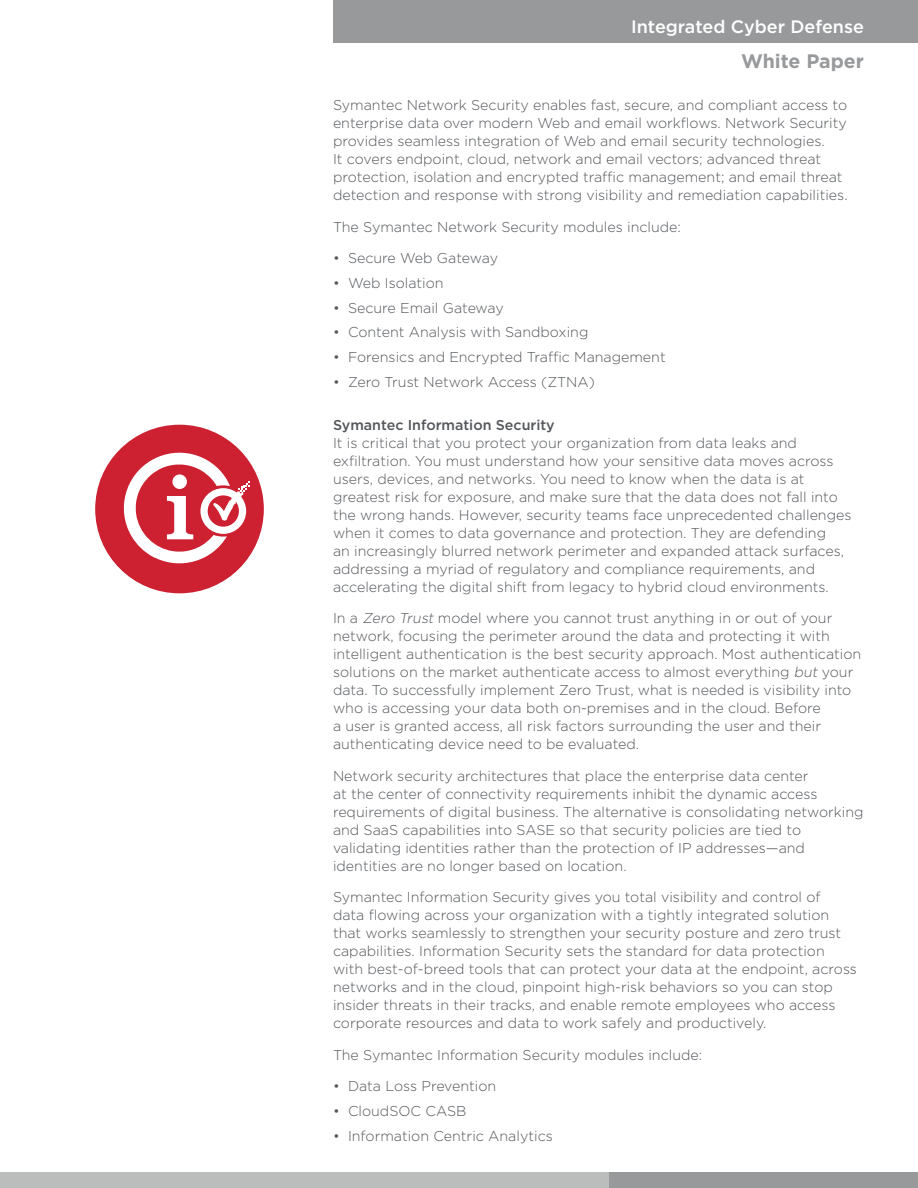
<style>
.page{position:relative;width:918px;height:1188px;background:#fff}
.page>*{position:absolute;margin:0;border:0;box-sizing:border-box;transform-origin:0 0}
.t1{font:700 19.5px "Gotham";color:#97999b}
.t2{font:500 18px "Gotham";color:#fff}
.Body_Text{font:300 14.25px/18px "Gotham";color:#53565a}
.Body_Subhead_Medium{font:500 14.25px "Gotham";color:#53565a}
.s1{font-style:italic}
</style>
<div class="page">
<div style="left:0;top:1172px;width:707px;height:16px;background:#bbbcbc"></div>
<div style="left:609px;top:1172px;width:309px;height:16px;background:#97999b"></div>
<div style="left:333px;top:0;width:585px;height:43px;background:#97999b"></div>
<div style="left:95px;top:425px;width:169px;height:168px;background:#cd2031;border-radius:50%"></div>
<svg style="left:116px;top:446px;width:134px;height:124px"></svg>
<p class="t2" style="left:631px;top:15px;width:234px">Integrated Cyber Defense</p>
<h1 class="t1" style="left:741px;top:48px;width:124px">White Paper</h1>
<p class="Body_Text" style="left:333px;top:96px;width:516px">Symantec Network Security enables fast, secure, and compliant access to enterprise data over modern Web and email workflows. Network Security provides seamless integration of Web and email security technologies.<br>It covers endpoint, cloud, network and email vectors; advanced threat protection, isolation and encrypted traffic management; and email threat detection and response with strong visibility and remediation capabilities.</p>
<p class="Body_Text" style="left:333px;top:217px;width:350px">The Symantec Network Security modules include:</p>
<p class="Body_Text" style="left:333px;top:249px;width:167px">• Secure Web Gateway</p>
<p class="Body_Text" style="left:333px;top:274px;width:112px">• Web Isolation</p>
<p class="Body_Text" style="left:333px;top:298px;width:172px">• Secure Email Gateway</p>
<p class="Body_Text" style="left:333px;top:323px;width:257px">• Content Analysis with Sandboxing</p>
<p class="Body_Text" style="left:333px;top:348px;width:334px">• Forensics and Encrypted Traffic Management</p>
<p class="Body_Text" style="left:333px;top:373px;width:263px">• Zero Trust Network Access (ZTNA)</p>
<p class="Body_Subhead_Medium" style="left:333px;top:416px;width:223px">Symantec Information Security</p>
<p class="Body_Text" style="left:333px;top:433px;width:520px">It is critical that you protect your organization from data leaks and exfiltration. You must understand how your sensitive data moves across users, devices, and networks. You need to know when the data is at greatest risk for exposure, and make sure that the data does not fall into the wrong hands. However, security teams face unprecedented challenges when it comes to data governance and protection. They are defending<br>an increasingly blurred network perimeter and expanded attack surfaces, addressing a myriad of regulatory and compliance requirements, and accelerating the digital shift from legacy to hybrid cloud environments.</p>
<p class="Body_Text" style="left:333px;top:609px;width:530px">In a <span class="s1">Zero Trust</span> model where you cannot trust anything in or out of your network, focusing the perimeter around the data and protecting it with intelligent authentication is the best security approach. Most authentication solutions on the market authenticate access to almost everything <span class="s1">but</span> your data. To successfully implement Zero Trust, what is needed is visibility into who is accessing your data both on-premises and in the cloud. Before<br>a user is granted access, all risk factors surrounding the user and their authenticating device need to be evaluated.</p>
<p class="Body_Text" style="left:333px;top:766px;width:532px">Network security architectures that place the enterprise data center<br>at the center of connectivity requirements inhibit the dynamic access requirements of digital business. The alternative is consolidating networking and SaaS capabilities into SASE so that security policies are tied to validating identities rather than the protection of IP addresses—and identities are no longer based on location.</p>
<p class="Body_Text" style="left:333px;top:888px;width:526px">Symantec Information Security gives you total visibility and control of<br>data flowing across your organization with a tightly integrated solution that works seamlessly to strengthen your security posture and zero trust capabilities. Information Security sets the standard for data protection with best-of-breed tools that can protect your data at the endpoint, across networks and in the cloud, pinpoint high-risk behaviors so you can stop insider threats in their tracks, and enable remote employees who access corporate resources and data to work safely and productively.</p>
<p class="Body_Text" style="left:333px;top:1045px;width:371px">The Symantec Information Security modules include:</p>
<p class="Body_Text" style="left:333px;top:1077px;width:165px">• Data Loss Prevention</p>
<p class="Body_Text" style="left:333px;top:1102px;width:135px">• CloudSOC CASB</p>
<p class="Body_Text" style="left:333px;top:1126px;width:221px">• Information Centric Analytics</p>
</div>
